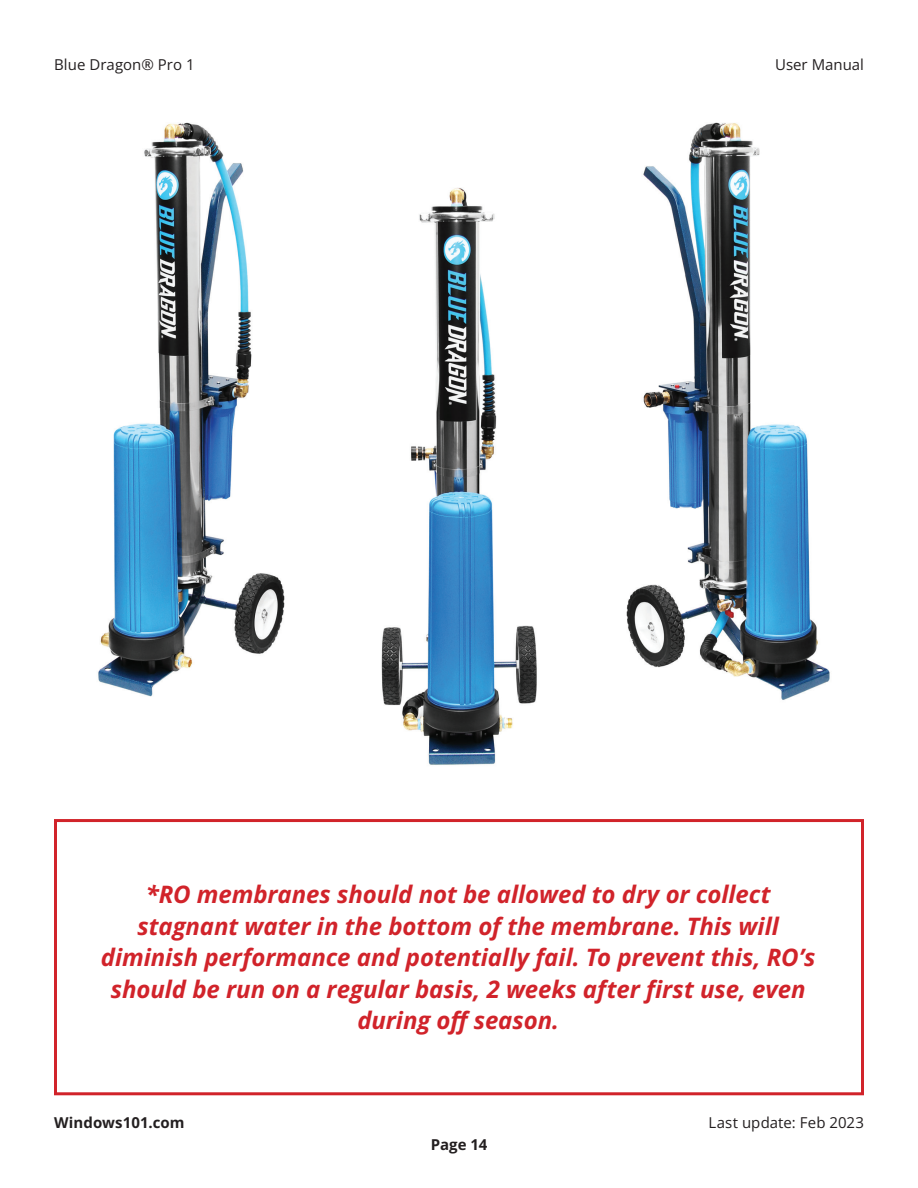
<style>
.page{position:relative;width:918px;height:1188px;background:#fff}
.page>*{position:absolute;margin:0;border:0;box-sizing:border-box;transform-origin:0 0}
.Quote_01_copy{font:italic 700 24px/31.5px "Open Sans";letter-spacing:-.005em;color:#d1232a;text-align:center}
.t1{font:15px "Open Sans";letter-spacing:.005em;color:#231f20}
.t2{font:700 15px "Open Sans";letter-spacing:.005em;color:#231f20}
</style>
<div class="page">
<div style="left:54px;top:819px;width:810px;height:276px;border:3px solid #d1232a"></div>
<img style="left:98px;top:122px;width:187px;height:575px">
<img style="left:381px;top:188px;width:156px;height:577px">
<img style="left:626px;top:122px;width:204px;height:578px">
<p class="t1" style="left:54px;top:54px;width:142px">Blue Dragon® Pro 1</p>
<p class="t1" style="left:775px;top:54px;width:90px">User Manual</p>
<p class="Quote_01_copy" style="left:101px;top:878px;width:716px">*RO membranes should not be allowed to dry or collect stagnant water in the bottom of the membrane. This will diminish performance and potentially fail. To prevent this, RO’s should be run on a regular basis, 2 weeks after first use, even during off season.</p>
<p class="t2" style="left:54px;top:1112px;width:132px">Windows101.com</p>
<p class="t1" style="left:709px;top:1112px;width:157px">Last update: Feb 2023</p>
<p class="t2" style="left:431px;top:1134px;width:58px">Page 14</p>
</div>
